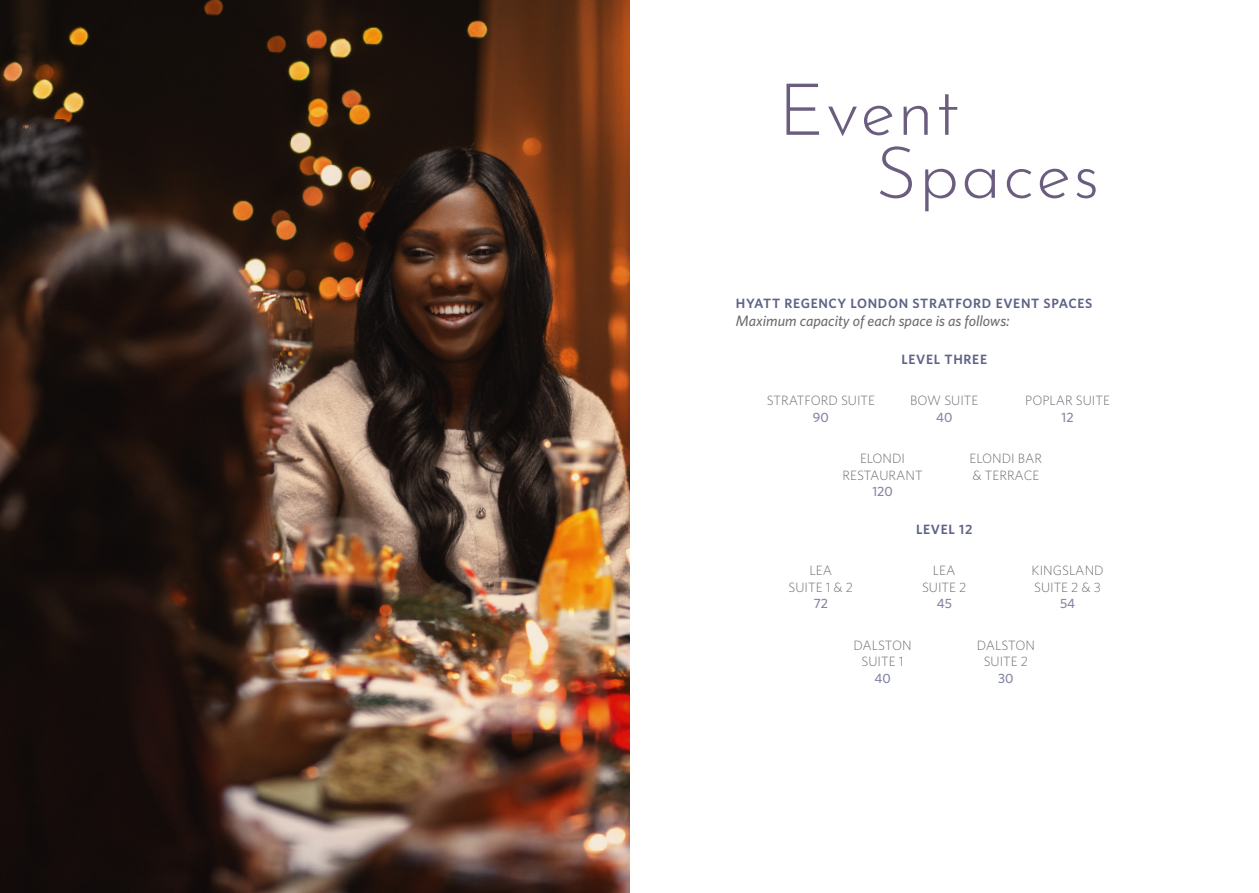
<style>
.page{position:relative;width:1259px;height:893px;background:#fff}
.page>*{position:absolute;margin:0;border:0;box-sizing:border-box;transform-origin:0 0}
.t1{font:300 72px "Josefin Sans";letter-spacing:.025em;color:#6a5d7f}
.t2{font:italic 500 15px "Whitney";color:#6c6d70}
.t3{font:300 13.5px "Whitney";color:#6c6d70}
.t4{font:600 13.5px "Whitney";letter-spacing:.05em;color:#5f6388}
.t5{font:500 13.5px "Whitney";color:#8385a3}
</style>
<div class="page">
<img style="left:0;top:0;width:629px;height:893px">
<p class="t1" style="left:778px;top:54px;width:182px">Event</p>
<p class="t1" style="left:875px;top:117px;width:226px">Spaces</p>
<p class="t4" style="left:736px;top:295px;width:358px">HYATT REGENCY LONDON STRATFORD EVENT SPACES</p>
<p class="t2" style="left:736px;top:311px;width:275px">Maximum capacity of each space is as follows:</p>
<p class="t4" style="left:901px;top:350px;width:87px">LEVEL THREE</p>
<p class="t3" style="left:767px;top:392px;width:110px">STRATFORD SUITE</p>
<p class="t3" style="left:910px;top:392px;width:70px">BOW SUITE</p>
<p class="t3" style="left:1025px;top:392px;width:86px">POPLAR SUITE</p>
<p class="t5" style="left:813px;top:408px;width:17px">90</p>
<p class="t5" style="left:936px;top:408px;width:18px">40</p>
<p class="t5" style="left:1061px;top:408px;width:14px">12</p>
<p class="t3" style="left:860px;top:450px;width:47px">ELONDI</p>
<p class="t3" style="left:969px;top:450px;width:74px">ELONDI BAR</p>
<p class="t3" style="left:842px;top:466px;width:82px">RESTAURANT</p>
<p class="t3" style="left:972px;top:466px;width:68px">&amp; TERRACE</p>
<p class="t5" style="left:872px;top:483px;width:22px">120</p>
<p class="t4" style="left:916px;top:520px;width:58px">LEVEL 12</p>
<p class="t3" style="left:809px;top:562px;width:24px">LEA</p>
<p class="t3" style="left:933px;top:562px;width:24px">LEA</p>
<p class="t3" style="left:1031px;top:562px;width:74px">KINGSLAND</p>
<p class="t3" style="left:788px;top:578px;width:66px">SUITE 1 &amp; 2</p>
<p class="t3" style="left:922px;top:578px;width:46px">SUITE 2</p>
<p class="t3" style="left:1034px;top:578px;width:68px">SUITE 2 &amp; 3</p>
<p class="t5" style="left:813px;top:595px;width:16px">72</p>
<p class="t5" style="left:936px;top:595px;width:17px">45</p>
<p class="t5" style="left:1060px;top:595px;width:17px">54</p>
<p class="t3" style="left:853px;top:636px;width:60px">DALSTON</p>
<p class="t3" style="left:977px;top:636px;width:60px">DALSTON</p>
<p class="t3" style="left:861px;top:653px;width:43px">SUITE 1</p>
<p class="t3" style="left:983px;top:653px;width:46px">SUITE 2</p>
<p class="t5" style="left:874px;top:669px;width:18px">40</p>
<p class="t5" style="left:998px;top:669px;width:17px">30</p>
</div>
